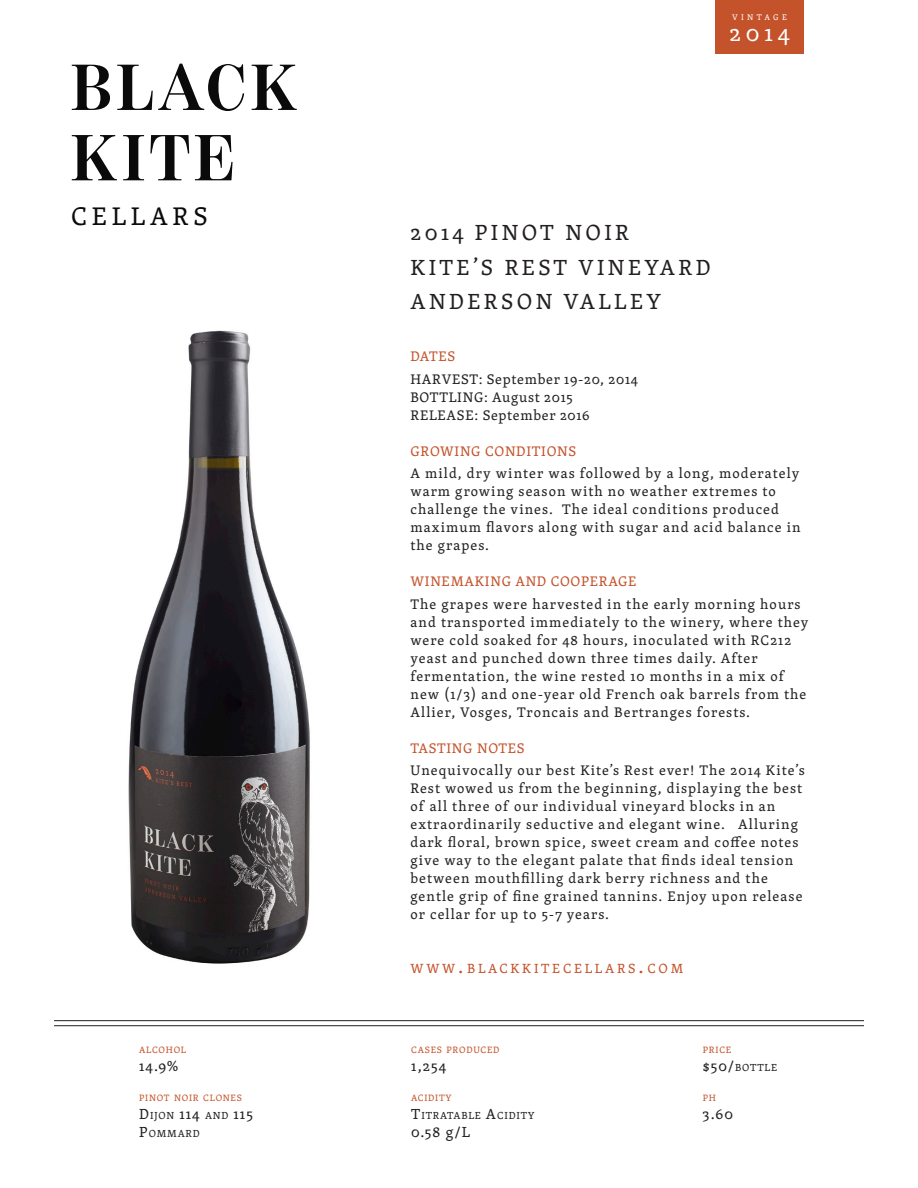
<style>
.page{position:relative;width:918px;height:1188px;background:#fff}
.page>*{position:absolute;margin:0;border:0;box-sizing:border-box;transform-origin:0 0}
.t1{font:700 66.15px/70.3px "Benton Mod Disp";letter-spacing:.07em;color:#090a09}
.t2{font:26.25px "Skolar Basic";letter-spacing:.18em;color:#090a09}
.t3{font:24px "Skolar Basic";color:#fff}
.t4{font:22.5px/34.8px "Skolar Basic";letter-spacing:.15em;color:#231f20}
.t5{font:15px "Skolar Basic";letter-spacing:.075em;color:#231f20}
.t6{font:14.25px/18px "Skolar Basic";letter-spacing:.075em;color:#231f20}
.t7{font:14.25px/18px "Skolar Basic";letter-spacing:.05em;color:#231f20}
.t8{font:14.25px "Skolar Basic";letter-spacing:.05em;color:#c4522b}
.t9{font:13.65px "Skolar Basic";letter-spacing:.2em;color:#c4522b}
.t10{font:10.5px "Skolar Basic";letter-spacing:.075em;color:#231f20}
.t11{font:9.45px "Skolar Basic";letter-spacing:.075em;color:#c4522b}
.t12{font:8.4px "Skolar Basic";letter-spacing:.4em;color:#fff}
.s1{font-size:10.5px}
.s2{font-size:15px}
.s3{font-size:19.5px}
</style>
<div class="page">
<img style="left:128px;top:330px;width:182px;height:634px">
<hr style="left:54px;top:1020px;width:810px;height:1px;background:#231f20">
<hr style="left:54px;top:1025px;width:810px;height:1px;background:#231f20">
<div style="left:715px;top:0;width:89px;height:53px;background:#c4522b"></div>
<h1 class="t1" style="left:71px;top:52px;width:228px">BLACK<br>KITE</h1>
<h2 class="t2" style="left:71px;top:199px;width:138px">CELLARS</h2>
<p class="t11" style="left:139px;top:1043px;width:48px">ALCOHOL</p>
<p class="t5" style="left:139px;top:1056px;width:41px">14.9%</p>
<p class="t11" style="left:139px;top:1091px;width:104px">PINOT NOIR CLONES</p>
<p class="t5" style="left:139px;top:1104px;width:115px">D<span class="s1">IJON</span> 114 <span class="s1">AND</span> 115</p>
<p class="t10" style="left:139px;top:1126px;width:62px"><span class="s2">P</span>OMMARD</p>
<p class="t12" style="left:732px;top:11px;width:56px">VINTAGE</p>
<h3 class="t3" style="left:730px;top:17px;width:62px">2014</h3>
<h3 class="t4" style="left:410px;top:215px;width:302px">2014 PINOT NOIR<br>KITE’S REST VINEYARD<br>ANDERSON VALLEY</h3>
<p class="t8" style="left:410px;top:347px;width:46px">DATES</p>
<p class="t7" style="left:410px;top:370px;width:229px">HARVEST: September 19-20, 2014<br>BOTTLING: August 2015<br>RELEASE: September 2016</p>
<p class="t8" style="left:410px;top:442px;width:167px">GROWING CONDITIONS</p>
<p class="t6" style="left:410px;top:465px;width:392px">A mild, dry winter was followed by a long, moderately warm growing season with no weather extremes to challenge the vines. The ideal conditions produced maximum flavors along with sugar and acid balance in the grapes.</p>
<p class="t8" style="left:410px;top:572px;width:227px">WINEMAKING AND COOPERAGE</p>
<p class="t6" style="left:410px;top:595px;width:400px">The grapes were harvested in the early morning hours and transported immediately to the winery, where they were cold soaked for 48 hours, inoculated with RC212 yeast and punched down three times daily. After fermentation, the wine rested 10 months in a mix of new (1/3) and one-year old French oak barrels from the Allier, Vosges, Troncais and Bertranges forests.</p>
<p class="t8" style="left:410px;top:739px;width:116px">TASTING NOTES</p>
<p class="t6" style="left:410px;top:762px;width:396px">Unequivocally our best Kite’s Rest ever! The 2014 Kite’s Rest wowed us from the beginning, displaying the best of all three of our individual vineyard blocks in an extraordinarily seductive and elegant wine. Alluring dark floral, brown spice, sweet cream and coffee notes give way to the elegant palate that finds ideal tension between mouthfilling dark berry richness and the gentle grip of fine grained tannins. Enjoy upon release or cellar for up to 5-7 years.</p>
<p class="t9" style="left:410px;top:960px;width:274px">WWW<span class="s3">.</span>BLACKKITECELLARS<span class="s3">.</span>COM</p>
<p class="t11" style="left:411px;top:1043px;width:90px">CASES PRODUCED</p>
<p class="t5" style="left:411px;top:1056px;width:36px">1,254</p>
<p class="t11" style="left:411px;top:1091px;width:42px">ACIDITY</p>
<p class="t10" style="left:411px;top:1108px;width:125px"><span class="s2">T</span>ITRATABLE <span class="s2">A</span>CIDITY</p>
<p class="t5" style="left:411px;top:1122px;width:60px">0.58 g/L</p>
<p class="t11" style="left:703px;top:1043px;width:30px">PRICE</p>
<p class="t10" style="left:703px;top:1060px;width:76px"><span class="s2">$50/</span>BOTTLE</p>
<p class="t11" style="left:703px;top:1091px;width:15px">PH</p>
<p class="t5" style="left:703px;top:1104px;width:32px">3.60</p>
</div>
